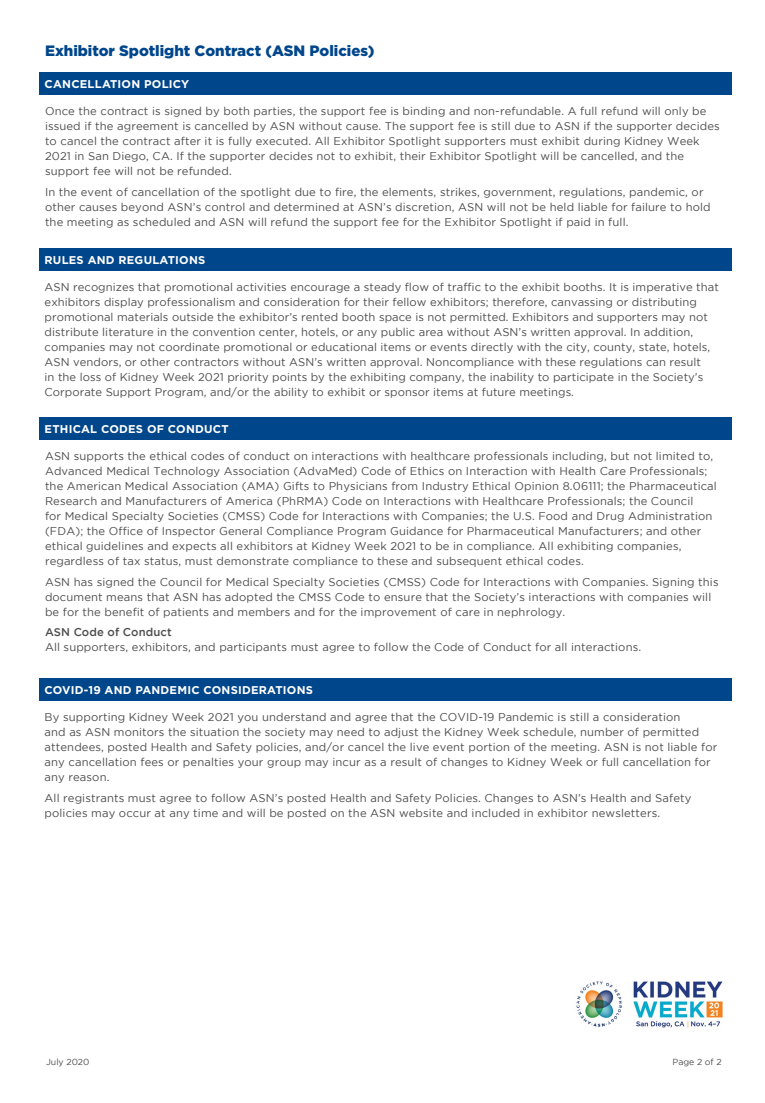
<style>
.page{position:relative;width:765px;height:1103px;background:#fff}
.page>*{position:absolute;margin:0;border:0;box-sizing:border-box;transform-origin:0 0}
.t1{font:900 15px "Gotham";color:#00468b}
.t2{font:11.25px/15px "Gotham";letter-spacing:.01em;color:#4d4d4f}
.t3{font:700 11.25px "Gotham";letter-spacing:.02em;color:#fff}
.t4{font:500 11.25px "Gotham";letter-spacing:.01em;color:#4d4d4f}
.t5{font:8.75px "Gotham";color:#4d4d4f}
</style>
<div class="page">
<img style="left:576px;top:981px;width:147px;height:47px">
<div style="left:39px;top:72px;width:692px;height:23px;background:#00468b"></div>
<div style="left:39px;top:248px;width:692px;height:23px;background:#00468b"></div>
<div style="left:39px;top:417px;width:692px;height:23px;background:#00468b"></div>
<div style="left:39px;top:678px;width:692px;height:23px;background:#00468b"></div>
<h1 class="t1" style="left:45px;top:42px;width:331px">Exhibitor Spotlight Contract (ASN Policies)</h1>
<p class="t3" style="left:45px;top:77px;width:146px">CANCELLATION POLICY</p>
<p class="t2" style="left:45px;top:103px;width:676px">Once the contract is signed by both parties, the support fee is binding and non-refundable. A full refund will only be issued if the agreement is cancelled by ASN without cause. The support fee is still due to ASN if the supporter decides to cancel the contract after it is fully executed. All Exhibitor Spotlight supporters must exhibit during Kidney Week 2021 in San Diego, CA. If the supporter decides not to exhibit, their Exhibitor Spotlight will be cancelled, and the support fee will not be refunded.</p>
<p class="t2" style="left:45px;top:184px;width:667px">In the event of cancellation of the spotlight due to fire, the elements, strikes, government, regulations, pandemic, or other causes beyond ASN’s control and determined at ASN’s discretion, ASN will not be held liable for failure to hold the meeting as scheduled and ASN will refund the support fee for the Exhibitor Spotlight if paid in full.</p>
<p class="t3" style="left:45px;top:253px;width:162px">RULES AND REGULATIONS</p>
<p class="t2" style="left:45px;top:280px;width:676px">ASN recognizes that promotional activities encourage a steady flow of traffic to the exhibit booths. It is imperative that exhibitors display professionalism and consideration for their fellow exhibitors; therefore, canvassing or distributing promotional materials outside the exhibitor’s rented booth space is not permitted. Exhibitors and supporters may not distribute literature in the convention center, hotels, or any public area without ASN’s written approval. In addition, companies may not coordinate promotional or educational items or events directly with the city, county, state, hotels, ASN vendors, or other contractors without ASN’s written approval. Noncompliance with these regulations can result<br>in the loss of Kidney Week 2021 priority points by the exhibiting company, the inability to participate in the Society’s Corporate Support Program, and/or the ability to exhibit or sponsor items at future meetings.</p>
<p class="t3" style="left:45px;top:422px;width:186px">ETHICAL CODES OF CONDUCT</p>
<p class="t2" style="left:45px;top:448px;width:673px">ASN supports the ethical codes of conduct on interactions with healthcare professionals including, but not limited to, Advanced Medical Technology Association (AdvaMed) Code of Ethics on Interaction with Health Care Professionals; the American Medical Association (AMA) Gifts to Physicians from Industry Ethical Opinion 8.06111; the Pharmaceutical Research and Manufacturers of America (PhRMA) Code on Interactions with Healthcare Professionals; the Council<br>for Medical Specialty Societies (CMSS) Code for Interactions with Companies; the U.S. Food and Drug Administration (FDA); the Office of Inspector General Compliance Program Guidance for Pharmaceutical Manufacturers; and other ethical guidelines and expects all exhibitors at Kidney Week 2021 to be in compliance. All exhibiting companies, regardless of tax status, must demonstrate compliance to these and subsequent ethical codes.</p>
<p class="t2" style="left:45px;top:574px;width:675px">ASN has signed the Council for Medical Specialty Societies (CMSS) Code for Interactions with Companies. Signing this document means that ASN has adopted the CMSS Code to ensure that the Society’s interactions with companies will be for the benefit of patients and members and for the improvement of care in nephrology.</p>
<p class="t4" style="left:45px;top:626px;width:128px">ASN Code of Conduct</p>
<p class="t2" style="left:45px;top:640px;width:598px">All supporters, exhibitors, and participants must agree to follow the Code of Conduct for all interactions.</p>
<p class="t3" style="left:45px;top:683px;width:270px">COVID-19 AND PANDEMIC CONSIDERATIONS</p>
<p class="t2" style="left:45px;top:709px;width:674px">By supporting Kidney Week 2021 you understand and agree that the COVID-19 Pandemic is still a consideration<br>and as ASN monitors the situation the society may need to adjust the Kidney Week schedule, number of permitted attendees, posted Health and Safety policies, and/or cancel the live event portion of the meeting. ASN is not liable for any cancellation fees or penalties your group may incur as a result of changes to Kidney Week or full cancellation for any reason.</p>
<p class="t2" style="left:45px;top:790px;width:648px">All registrants must agree to follow ASN’s posted Health and Safety Policies. Changes to ASN’s Health and Safety policies may occur at any time and will be posted on the ASN website and included in exhibitor newsletters.</p>
<p class="t5" style="left:46px;top:1056px;width:45px">July 2020</p>
<p class="t5" style="left:673px;top:1056px;width:51px">Page 2 of 2</p>
</div>
